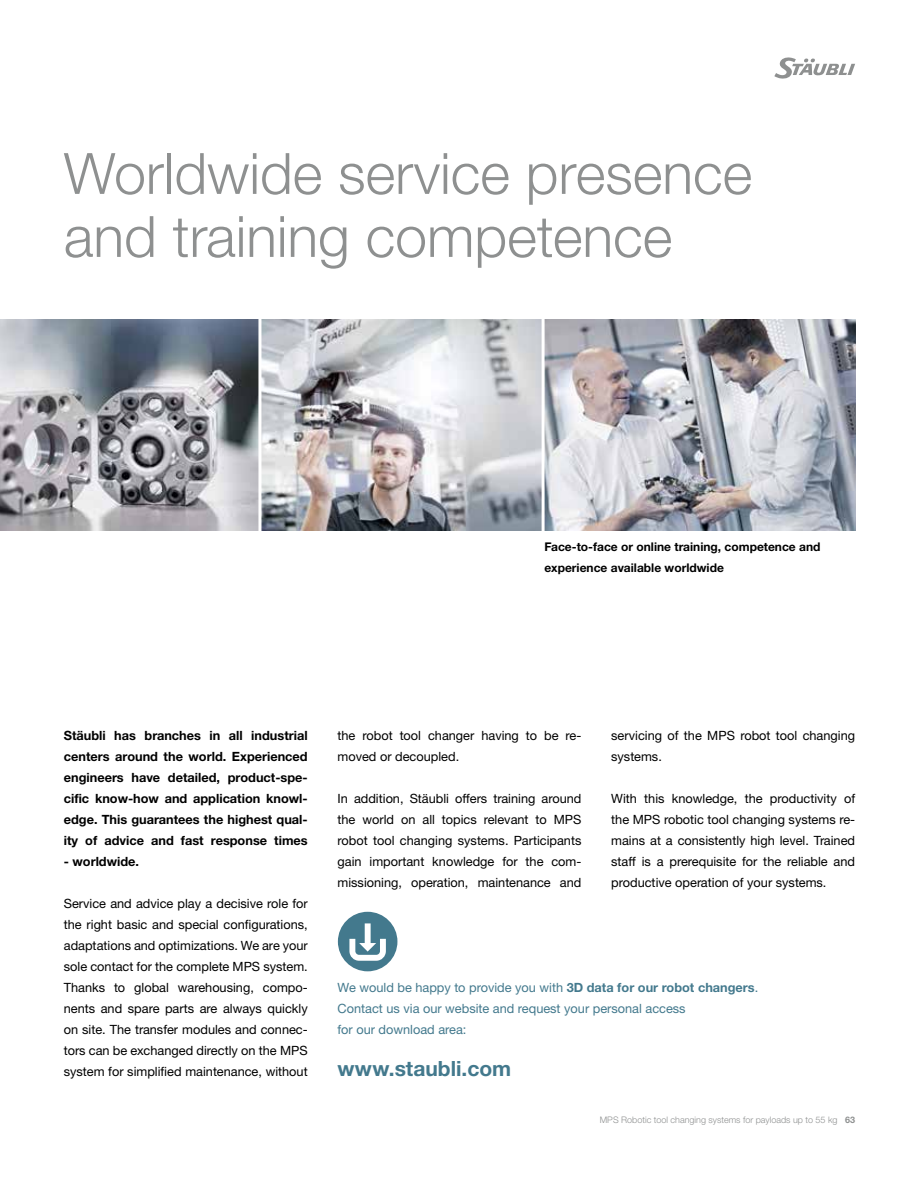
<style>
.page{position:relative;width:919px;height:1187px;background:#fff}
.page>*{position:absolute;margin:0;border:0;box-sizing:border-box;transform-origin:0 0}
.t1{font:300 57px/63px "Helvetica Neue LTW1 G";color:#8e9090}
.t2{font:700 21px "Helvetica Neue LTW1 G";color:#43798d}
.t3{font:12.75px/21px "Helvetica Neue LTW1 G";color:#000;text-align:justify}
.t4{font:700 12.75px/21px "Helvetica Neue LTW1 G";color:#000;text-align:justify}
.t5{font:12.75px/21px "Helvetica Neue LTW1 G";color:#43798d}
.t6{font:700 12px/21px "Helvetica Neue LTW1 G";color:#000}
.t7{font:300 9px "Helvetica Neue LTW1 G";color:#8e9090}
.s1{font-weight:700}
</style>
<div class="page">
<img style="left:0;top:320px;width:855px;height:210px">
<hr style="left:258px;top:318px;width:3px;height:215px;background:#fff">
<hr style="left:541px;top:318px;width:3px;height:215px;background:#fff">
<div style="left:338px;top:911px;width:59px;height:60px;background:#43798d;border-radius:50%"></div>
<svg style="left:349px;top:923px;width:37px;height:37px"></svg>
<svg style="left:774px;top:57px;width:81px;height:22px"></svg>
<h1 class="t1" style="left:64px;top:142px;width:689px">Worldwide service presence and training competence</h1>
<p class="t6" style="left:544px;top:536px;width:277px">Face-to-face or online training, competence and experience available worldwide</p>
<p class="t4" style="left:64px;top:725px;width:245px">Stäubli has branches in all industrial centers around the world. Experienced engineers have detailed, product-spe&shy;cific know-how and application knowl&shy;edge. This guarantees the highest qual&shy;ity of advice and fast response times</p>
<p class="t4" style="left:64px;top:851px;width:77px">- worldwide.</p>
<p class="t3" style="left:64px;top:893px;width:245px">Service and advice play a decisive role for the right basic and special configurations, adaptations and optimizations. We are your sole contact for the complete MPS system.<br>Thanks to global warehousing, compo&shy;nents and spare parts are always quickly on site. The transfer modules and connec&shy;tors can be exchanged directly on the MPS system for simplified maintenance, without</p>
<p class="t3" style="left:337px;top:725px;width:245px">the robot tool changer having to be re&shy;moved or decoupled.</p>
<p class="t3" style="left:337px;top:788px;width:245px">In addition, Stäubli offers training around the world on all topics relevant to MPS robot tool changing systems. Participants gain important knowledge for the com&shy;missioning, operation, maintenance and</p>
<p class="t3" style="left:611px;top:725px;width:245px">servicing of the MPS robot tool changing systems.</p>
<p class="t3" style="left:611px;top:788px;width:245px">With this knowledge, the productivity of the MPS robotic tool changing systems re&shy;mains at a consistently high level. Trained staff is a prerequisite for the reliable and productive operation of your systems.</p>
<p class="t5" style="left:337px;top:977px;width:422px">We would be happy to provide you with <span class="s1">3D data for our robot changers</span>.<br>Contact us via our website and request your personal access<br>for our download area:</p>
<h2 class="t2" style="left:337px;top:1055px;width:175px">www.staubli.com</h2>
<p class="t7" style="left:599px;top:1114px;width:257px">MPS Robotic tool changing systems for payloads up to 55 kg <span class="s1">63</span></p>
</div>
